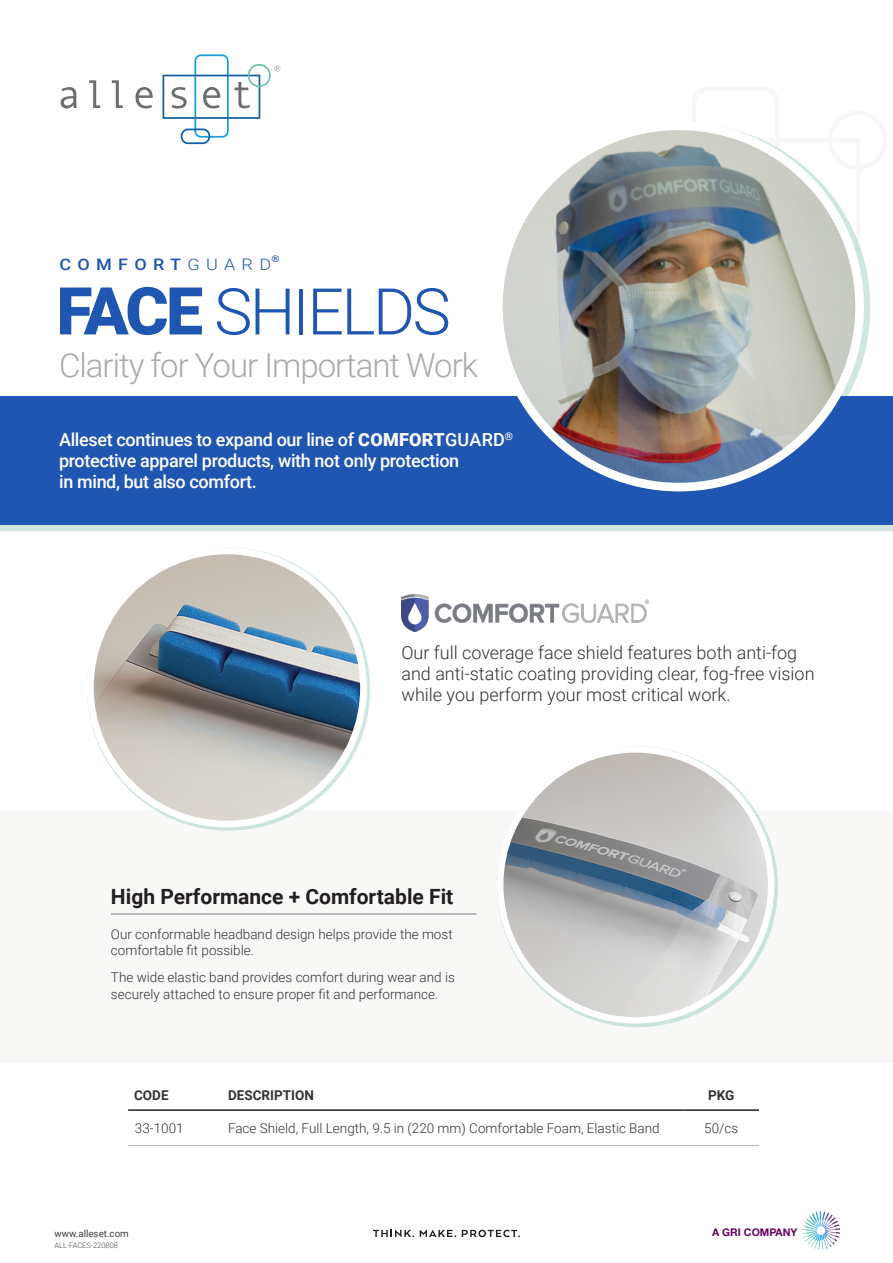
<style>
.page{position:relative;width:893px;height:1263px;background:#fff}
.page>*{position:absolute;margin:0;border:0;box-sizing:border-box;transform-origin:0 0}
.t1{font:300 64.5px "Roboto";letter-spacing:-.04em;color:#1f56b1}
.t2{font:300 33px "Roboto";letter-spacing:-.03em;color:#a8a9ad}
.t3{font:700 21px "Roboto";color:#231f20}
.t4{font:300 18px/21px "Roboto";color:#333233}
.t5{font:500 18px/21px "Roboto";letter-spacing:-.02em;color:#fff}
.t6{font:500 15.9px "Roboto";letter-spacing:.35em;color:#1f56b1;scale:1.14 1}
.t7{font:300 13.5px/16.5px "Roboto";color:#333233}
.t8{font:700 13.5px "Roboto";color:#333233}
.t9{font:700 10.5px "Helvetica Neue";color:#606}
.t10{font:9.75px "Roboto";color:#3e3e3f}
.t11{font:500 9.3px "Roboto";color:#1f56b1;scale:1.14 1}
.t12{font:300 7.5px "Roboto";color:#48494a}
.s1{font-weight:300}
.s2{font-weight:900;font-size:66px}
.s3{font-weight:900}
</style>
<div class="page">
<div style="left:0;top:810px;width:893px;height:252px;background:#f8f8f7"></div>
<svg style="left:61px;top:87px;width:16px;height:22px"></svg>
<svg style="left:89px;top:80px;width:11px;height:28px"></svg>
<svg style="left:112px;top:80px;width:11px;height:28px"></svg>
<svg style="left:136px;top:87px;width:17px;height:21px"></svg>
<svg style="left:163px;top:54px;width:117px;height:90px"></svg>
<div style="left:0;top:403px;width:893px;height:128px;background:#cfe7e0"></div>
<div style="left:0;top:396px;width:893px;height:129px;background:#1f56b1"></div>
<img style="left:498px;top:126px;width:362px;height:361px;border-radius:181px">
<div style="left:494px;top:122px;width:370px;height:369px;border:9px solid #fff;border-radius:50%"></div>
<svg style="left:802px;top:1211px;width:38px;height:38px"></svg>
<svg style="left:373px;top:1230px;width:41px;height:7px"></svg>
<svg style="left:420px;top:1230px;width:36px;height:7px"></svg>
<svg style="left:462px;top:1230px;width:58px;height:7px"></svg>
<svg style="left:87px;top:547px;width:283px;height:284px"></svg>
<hr style="left:128px;top:1109px;width:94px;height:2px;background:#231f20">
<hr style="left:222px;top:1109px;width:461px;height:2px;background:#231f20">
<hr style="left:683px;top:1109px;width:76px;height:2px;background:#231f20">
<hr style="left:128px;top:1145px;width:94px;height:1px;background:#b2b5b9">
<hr style="left:222px;top:1145px;width:461px;height:1px;background:#b2b5b9">
<hr style="left:683px;top:1145px;width:76px;height:1px;background:#b2b5b9">
<img style="left:90px;top:551px;width:274px;height:273px;border-radius:137px">
<div style="left:87px;top:547px;width:280px;height:280px;border:7px solid #fff;border-radius:50%"></div>
<hr style="left:111px;top:914px;width:366px;height:1px;background:#787d83">
<svg style="left:497px;top:746px;width:281px;height:281px"></svg>
<img style="left:500px;top:749px;width:271px;height:271px;border-radius:135px">
<div style="left:497px;top:746px;width:277px;height:277px;border:6px solid #fff;border-radius:50%"></div>
<img style="left:401px;top:595px;width:247px;height:36px">
<p class="t11" style="left:272px;top:252px;width:9px">®</p>
<p class="t6" style="left:59px;top:253px;width:187px">COMFORT<span class="s1">GUARD</span></p>
<h1 class="t1" style="left:56px;top:266px;width:396px"><span class="s2">FACE</span> SHIELDS</h1>
<h2 class="t2" style="left:59px;top:342px;width:421px">Clarity for Your Important Work</h2>
<h3 class="t5" style="left:59px;top:428px;width:455px">Alleset continues to expand our line of <span class="s3">COMFORT</span>GUARD<sup>® </sup>protective apparel products, with not only protection<br>in mind, but also comfort.</h3>
<h3 class="t4" style="left:401px;top:642px;width:415px">Our full coverage face shield features both anti-fog and anti-static coating providing clear, fog-free vision while you perform your most critical work.</h3>
<h3 class="t3" style="left:111px;top:881px;width:344px">High Performance + Comfortable Fit</h3>
<p class="t7" style="left:111px;top:925px;width:343px">Our conformable headband design helps provide the most comfortable fit possible.</p>
<p class="t7" style="left:111px;top:969px;width:345px">The wide elastic band provides comfort during wear and is securely attached to ensure proper fit and performance.</p>
<p class="t8" style="left:134px;top:1086px;width:36px">CODE</p>
<p class="t8" style="left:228px;top:1086px;width:87px">DESCRIPTION</p>
<p class="t8" style="left:708px;top:1086px;width:28px">PKG</p>
<p class="t7" style="left:135px;top:1120px;width:50px">33-1001</p>
<p class="t7" style="left:228px;top:1120px;width:433px">Face Shield, Full Length, 9.5 in (220 mm) Comfortable Foam, Elastic Band</p>
<p class="t7" style="left:704px;top:1120px;width:36px">50/cs</p>
<p class="t10" style="left:54px;top:1227px;width:76px">www.alleset.com</p>
<p class="t12" style="left:54px;top:1240px;width:65px">ALL-FACES-220808</p>
<p class="t9" style="left:712px;top:1223px;width:87px">A GRI COMPANY</p>
</div>
